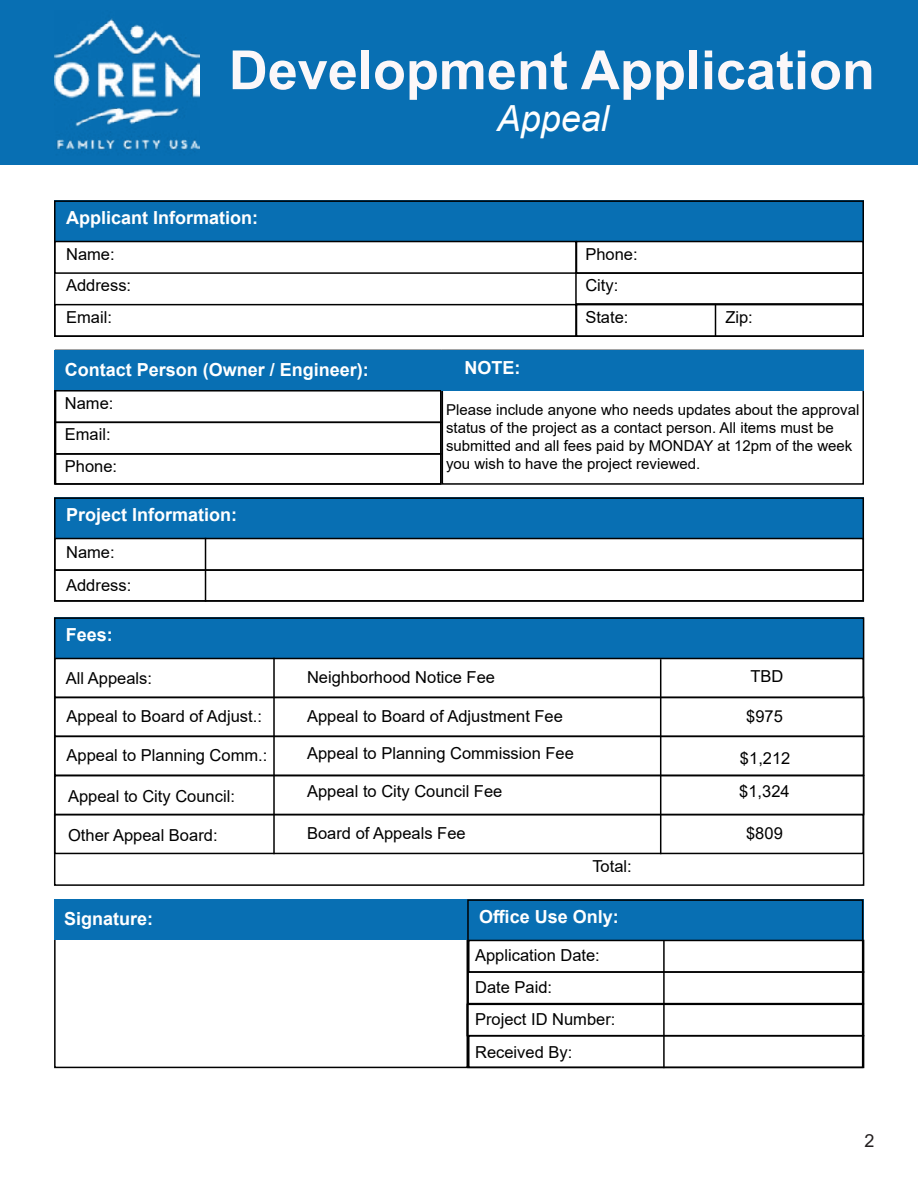
<style>
.page{position:relative;width:918px;height:1188px;background:#fff}
.page>*{position:absolute;margin:0;border:0;box-sizing:border-box;transform-origin:0 0}
.t1{font:700 54px "Arial";color:#fbf7f9}
.t2{font:italic 36px "Arial";color:#fff}
.t3{font:700 18px "Arial";color:#fff}
.t4{font:18px "Arial";color:#231f20}
.t5{font:16.5px/31.5px "Arial";color:#000}
.t6{font:15px/18px "Arial";color:#000}
</style>
<div class="page">
<div style="left:0;top:1px;width:918px;height:164px;background:#086fb3"></div>
<div style="left:54px;top:200px;width:810px;height:41px;background:#086fb3"></div>
<div style="left:54px;top:200px;width:810px;height:137px;border:2px solid #000"></div>
<div style="left:54px;top:241px;width:523px;height:33px;border:2px solid #000"></div>
<div style="left:54px;top:304px;width:523px;height:33px;border:2px solid #000"></div>
<div style="left:576px;top:241px;width:288px;height:33px;border:2px solid #000"></div>
<div style="left:576px;top:304px;width:288px;height:33px;border:2px solid #000"></div>
<hr style="left:715px;top:304px;width:1px;height:33px;background:#000">
<div style="left:54px;top:497px;width:810px;height:41px;background:#086fb3"></div>
<div style="left:54px;top:497px;width:810px;height:105px;border:2px solid #000"></div>
<div style="left:54px;top:538px;width:810px;height:33px;border:2px solid #000"></div>
<div style="left:54px;top:569px;width:810px;height:33px;border:2px solid #000"></div>
<hr style="left:205px;top:538px;width:1px;height:64px;background:#000">
<div style="left:54px;top:617px;width:810px;height:41px;background:#086fb3"></div>
<div style="left:54px;top:617px;width:810px;height:269px;border:2px solid #000"></div>
<div style="left:54px;top:658px;width:810px;height:40px;border:2px solid #000"></div>
<hr style="left:273px;top:658px;width:2px;height:196px;background:#000">
<hr style="left:660px;top:659px;width:1px;height:195px;background:#000">
<div style="left:54px;top:899px;width:414px;height:169px;border:2px solid #000"></div>
<div style="left:54px;top:899px;width:413px;height:41px;background:#086fb3"></div>
<div style="left:54px;top:350px;width:388px;height:41px;background:#086fb3"></div>
<div style="left:54px;top:390px;width:388px;height:33px;border:2px solid #000"></div>
<div style="left:54px;top:422px;width:388px;height:33px;border:2px solid #000"></div>
<div style="left:54px;top:453px;width:388px;height:32px;border:2px solid #000"></div>
<div style="left:466px;top:899px;width:398px;height:41px;background:#086fb3"></div>
<div style="left:467px;top:899px;width:396px;height:169px;border:2px solid #000"></div>
<div style="left:468px;top:940px;width:396px;height:33px;border:2px solid #000"></div>
<div style="left:467px;top:971px;width:397px;height:33px;border:2px solid #000"></div>
<div style="left:467px;top:1004px;width:397px;height:32px;border:2px solid #000"></div>
<div style="left:468px;top:1035px;width:396px;height:33px;border:2px solid #000"></div>
<hr style="left:663px;top:941px;width:2px;height:127px;background:#000">
<div style="left:442px;top:350px;width:422px;height:135px;border:2px solid #000"></div>
<div style="left:442px;top:350px;width:422px;height:41px;background:#086fb3"></div>
<img style="left:55px;top:18px;width:144px;height:132px">
<div style="left:54px;top:697px;width:810px;height:40px;border:2px solid #000"></div>
<div style="left:54px;top:736px;width:810px;height:40px;border:2px solid #000"></div>
<div style="left:54px;top:775px;width:810px;height:40px;border:2px solid #000"></div>
<div style="left:54px;top:814px;width:810px;height:40px;border:2px solid #000"></div>
<div style="left:575px;top:272px;width:289px;height:33px;border:2px solid #000"></div>
<h1 class="t1" style="left:229px;top:32px;width:648px">Development Application</h1>
<h2 class="t2" style="left:497px;top:95px;width:114px">Appeal</h2>
<p class="t3" style="left:66px;top:205px;width:194px">Applicant Information:</p>
<p class="t5" style="left:66px;top:238px;width:67px">Name:<br>Address:<br>Email:</p>
<p class="t5" style="left:585px;top:238px;width:54px">Phone:<br>City:<br>State:</p>
<p class="t5" style="left:725px;top:301px;width:29px">Zip:</p>
<p class="t3" style="left:65px;top:357px;width:306px">Contact Person (Owner / Engineer):</p>
<p class="t5" style="left:65px;top:387px;width:54px">Name:<br>Email:<br>Phone:</p>
<p class="t3" style="left:465px;top:355px;width:57px">NOTE:</p>
<p class="t6" style="left:446px;top:401px;width:415px">Please include anyone who needs updates about the approval status of the project as a contact person. All items must be submitted and all fees paid by MONDAY at 12pm of the week you wish to have the project reviewed.</p>
<p class="t3" style="left:66px;top:502px;width:173px">Project Information:</p>
<p class="t5" style="left:66px;top:536px;width:67px;line-height:32.8px">Name:<br>Address:</p>
<p class="t3" style="left:66px;top:622px;width:49px">Fees:</p>
<p class="t5" style="left:66px;top:663px;width:88px">All Appeals:</p>
<p class="t5" style="left:307px;top:662px;width:190px">Neighborhood Notice Fee</p>
<p class="t5" style="left:750px;top:661px;width:34px">TBD</p>
<p class="t5" style="left:67px;top:700px;width:197px">Appeal to Board of Adjust.:</p>
<p class="t5" style="left:307px;top:700px;width:257px">Appeal to Board of Adjustment Fee</p>
<p class="t5" style="left:67px;top:740px;width:202px">Appeal to Planning Comm.:</p>
<p class="t5" style="left:307px;top:737px;width:268px">Appeal to Planning Commission Fee</p>
<p class="t5" style="left:68px;top:780px;width:168px">Appeal to City Council:</p>
<p class="t5" style="left:307px;top:775px;width:197px">Appeal to City Council Fee</p>
<p class="t5" style="left:746px;top:700px;width:38px">$975</p>
<p class="t5" style="left:739px;top:741px;width:53px;line-height:33px">$1,212 $1,324</p>
<p class="t5" style="left:68px;top:819px;width:151px">Other Appeal Board:</p>
<p class="t5" style="left:307px;top:818px;width:160px">Board of Appeals Fee</p>
<p class="t5" style="left:746px;top:818px;width:38px">$809</p>
<p class="t3" style="left:64px;top:906px;width:91px">Signature:</p>
<p class="t5" style="left:592px;top:851px;width:41px">Total:</p>
<p class="t3" style="left:479px;top:904px;width:141px">Office Use Only:</p>
<p class="t5" style="left:475px;top:939px;width:142px;line-height:32.1px">Application Date:<br>Date Paid:<br>Project ID Number:<br>Received By:</p>
<p class="t4" style="left:864px;top:1128px;width:12px">2</p>
</div>
